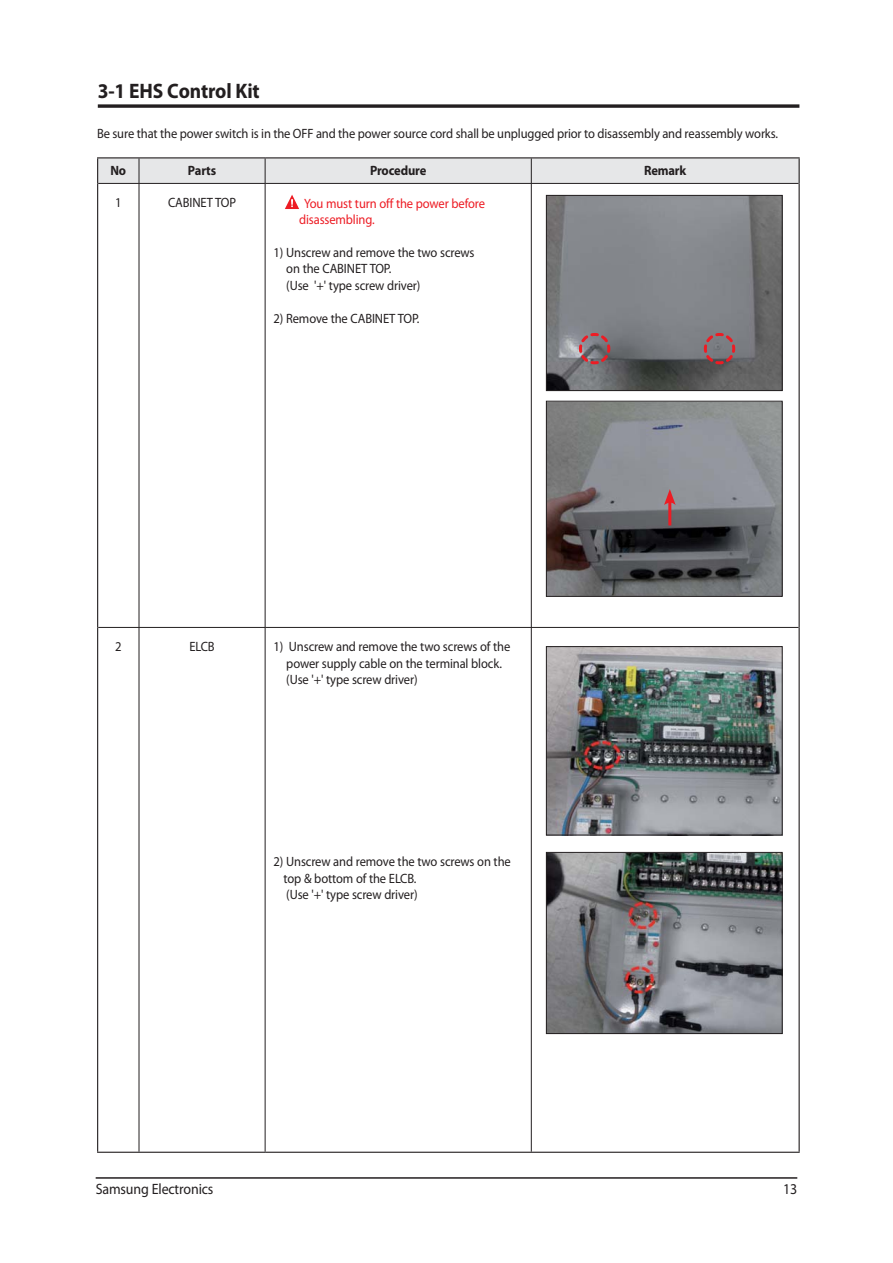
<style>
.page{position:relative;width:893px;height:1263px;background:#fff}
.page>*{position:absolute;margin:0;border:0;box-sizing:border-box;transform-origin:0 0}
.t1{font:700 21px "Myriad Pro";letter-spacing:-.01em;color:#231f20;scale:.93 1}
.t2{font:15px "Myriad Pro";letter-spacing:-.01em;color:#231f20;scale:.93 1}
.t3{font:13.5px/16.5px "Myriad Pro";letter-spacing:-.01em;color:#231f20;scale:.93 1}
.t4{font:13.5px/15.6px "Myriad Pro";letter-spacing:-.01em;color:#ed1c24;scale:.93 1}
.t5{font:700 13.5px "Myriad Pro";letter-spacing:-.01em;color:#231f20;scale:.93 1}
</style>
<div class="page">
<hr style="left:96px;top:1177px;width:701px;height:2px;background:#231f20">
<hr style="left:139px;top:184px;width:1px;height:443px;background:#231f20">
<hr style="left:265px;top:184px;width:1px;height:443px;background:#231f20">
<hr style="left:531px;top:184px;width:1px;height:443px;background:#231f20">
<hr style="left:139px;top:628px;width:1px;height:524px;background:#231f20">
<hr style="left:265px;top:628px;width:1px;height:524px;background:#231f20">
<hr style="left:531px;top:628px;width:1px;height:524px;background:#231f20">
<hr style="left:98px;top:183px;width:41px;height:1px;background:#231f20">
<hr style="left:139px;top:183px;width:126px;height:1px;background:#231f20">
<hr style="left:265px;top:183px;width:534px;height:1px;background:#231f20">
<hr style="left:98px;top:627px;width:41px;height:1px;background:#231f20">
<hr style="left:139px;top:627px;width:126px;height:1px;background:#231f20">
<hr style="left:265px;top:627px;width:534px;height:1px;background:#231f20">
<hr style="left:97px;top:157px;width:42px;height:1px;background:#231f20">
<hr style="left:139px;top:157px;width:126px;height:1px;background:#231f20">
<hr style="left:265px;top:157px;width:535px;height:1px;background:#231f20">
<svg style="left:97px;top:158px;width:703px;height:25px;background:#e0e1e2"></svg>
<hr style="left:97px;top:183px;width:1px;height:444px;background:#231f20">
<hr style="left:799px;top:183px;width:1px;height:444px;background:#231f20">
<hr style="left:97px;top:627px;width:1px;height:525px;background:#231f20">
<hr style="left:799px;top:627px;width:1px;height:525px;background:#231f20">
<hr style="left:97px;top:1152px;width:42px;height:1px;background:#231f20">
<hr style="left:139px;top:1152px;width:126px;height:1px;background:#231f20">
<hr style="left:265px;top:1152px;width:535px;height:1px;background:#231f20">
<svg style="left:285px;top:195px;width:14px;height:14px"></svg>
<svg style="left:98px;top:104px;width:701px;height:4px;background:#434040"></svg>
<img style="left:548px;top:197px;width:232px;height:192px">
<div style="left:546px;top:195px;width:236px;height:196px;border:1px solid #231f20"></div>
<svg style="left:577px;top:331px;width:35px;height:35px"></svg>
<svg style="left:702px;top:331px;width:35px;height:35px"></svg>
<img style="left:548px;top:403px;width:232px;height:192px">
<div style="left:546px;top:401px;width:236px;height:196px;border:1px solid #231f20"></div>
<hr style="left:668px;top:499px;width:3px;height:26px;background:#ed1c24">
<svg style="left:664px;top:489px;width:12px;height:16px"></svg>
<img style="left:548px;top:648px;width:232px;height:185px">
<div style="left:546px;top:646px;width:236px;height:189px;border:1px solid #231f20"></div>
<img style="left:548px;top:854px;width:232px;height:178px">
<div style="left:546px;top:852px;width:236px;height:182px;border:1px solid #231f20"></div>
<h1 class="t1" style="left:98px;top:83px;width:176px">3-1 EHS Control Kit</h1>
<p class="t3" style="left:97px;top:127px;width:734px">Be sure that the power switch is in the OFF and the power source cord shall be unplugged prior to disassembly and reassembly works.</p>
<p class="t5" style="left:110px;top:166px;width:18px">No</p>
<p class="t5" style="left:188px;top:166px;width:32px">Parts</p>
<p class="t5" style="left:370px;top:166px;width:62px">Procedure</p>
<p class="t5" style="left:644px;top:166px;width:47px">Remark</p>
<p class="t3" style="left:115px;top:196px;width:8px">1</p>
<p class="t3" style="left:168px;top:196px;width:75px">CABINET TOP</p>
<p class="t4" style="left:299px;top:197px;width:201px;text-indent:5px">You must turn off the power before disassembling.</p>
<p class="t3" style="left:286px;top:246px;width:204px;text-indent:-13px">1) Unscrew and remove the two screws on the CABINET TOP.<br>(Use '+' type screw driver)</p>
<p class="t3" style="left:274px;top:312px;width:158px">2) Remove the CABINET TOP.</p>
<p class="t3" style="left:115px;top:640px;width:8px">2</p>
<p class="t3" style="left:189px;top:640px;width:29px">ELCB</p>
<p class="t3" style="left:286px;top:640px;width:242px;text-indent:-13px">1) Unscrew and remove the two screws of the power supply cable on the terminal block. (Use '+' type screw driver)</p>
<p class="t3" style="left:283px;top:855px;width:246px;text-indent:-10px">2) Unscrew and remove the two screws on the top &amp; bottom of the ELCB.<br>(Use '+' type screw driver)</p>
<p class="t2" style="left:96px;top:1183px;width:128px">Samsung Electronics</p>
<p class="t2" style="left:783px;top:1183px;width:17px">13</p>
</div>
